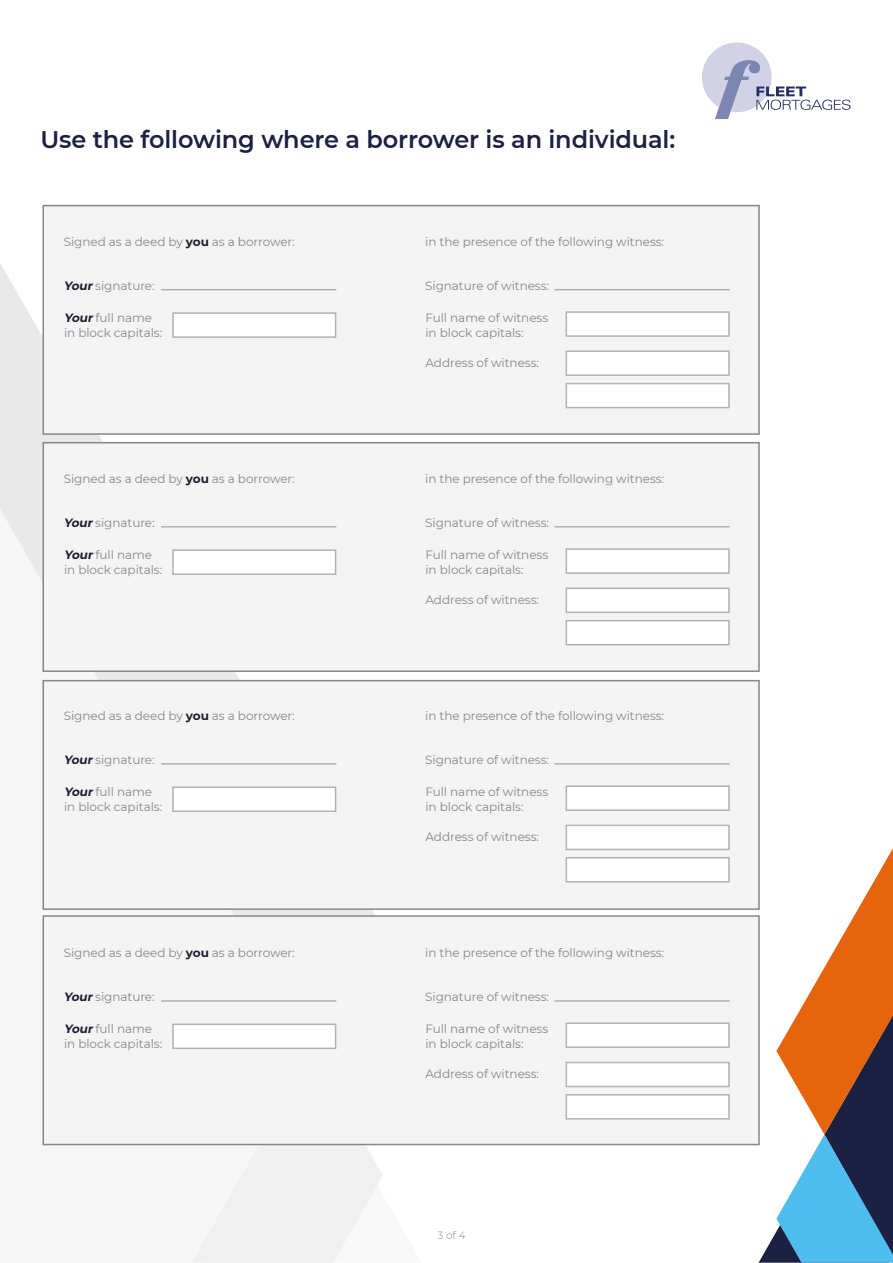
<style>
.page{position:relative;width:893px;height:1263px;background:#fff}
.page>*{position:absolute;margin:0;border:0;box-sizing:border-box;transform-origin:0 0}
.t1{font:600 24px "Montserrat";letter-spacing:-.005em;color:#1b2141}
.t2{font:12px/15px "Montserrat";letter-spacing:-.005em;color:#878787}
.t3{font:300 10.5px "Montserrat";color:#868685}
.s1{font-weight:700;color:#1b1e33}
.s2{font-weight:700;font-style:italic;color:#1b1e33}
</style>
<div class="page">
<svg style="left:759px;top:848px;width:134px;height:415px"></svg>
<svg style="left:0;top:263px;width:383px;height:788px;fill:#f6f6f6"></svg>
<svg style="left:192px;top:1145px;width:230px;height:118px"></svg>
<svg style="left:702px;top:43px;width:148px;height:76px"></svg>
<div style="left:43px;top:205px;width:717px;height:230px;background:#f5f4f4;border:2px solid #878787"></div>
<div style="left:43px;top:442px;width:717px;height:230px;background:#f5f4f4;border:2px solid #878787"></div>
<div style="left:43px;top:680px;width:717px;height:230px;background:#f5f4f4;border:2px solid #878787"></div>
<div style="left:43px;top:915px;width:717px;height:230px;background:#f5f4f4;border:2px solid #878787"></div>
<div style="left:172px;top:312px;width:164px;height:26px;background:#fff;border:2px solid #b3b2b2"></div>
<hr style="left:161px;top:289px;width:175px;height:1px;background:#b3b2b2">
<div style="left:566px;top:311px;width:164px;height:26px;background:#fff;border:2px solid #b3b2b2"></div>
<div style="left:566px;top:350px;width:164px;height:26px;background:#fff;border:2px solid #b3b2b2"></div>
<div style="left:566px;top:383px;width:164px;height:25px;background:#fff;border:2px solid #b3b2b2"></div>
<hr style="left:554px;top:289px;width:176px;height:1px;background:#b3b2b2">
<div style="left:172px;top:549px;width:164px;height:26px;background:#fff;border:2px solid #b3b2b2"></div>
<hr style="left:161px;top:526px;width:175px;height:1px;background:#b3b2b2">
<div style="left:566px;top:548px;width:164px;height:26px;background:#fff;border:2px solid #b3b2b2"></div>
<div style="left:566px;top:588px;width:164px;height:25px;background:#fff;border:2px solid #b3b2b2"></div>
<div style="left:566px;top:620px;width:164px;height:25px;background:#fff;border:2px solid #b3b2b2"></div>
<hr style="left:554px;top:526px;width:176px;height:1px;background:#b3b2b2">
<div style="left:172px;top:786px;width:164px;height:26px;background:#fff;border:2px solid #b3b2b2"></div>
<hr style="left:161px;top:763px;width:175px;height:2px;background:#b3b2b2">
<div style="left:566px;top:785px;width:164px;height:26px;background:#fff;border:2px solid #b3b2b2"></div>
<div style="left:566px;top:825px;width:164px;height:25px;background:#fff;border:2px solid #b3b2b2"></div>
<div style="left:566px;top:857px;width:164px;height:25px;background:#fff;border:2px solid #b3b2b2"></div>
<hr style="left:554px;top:763px;width:176px;height:2px;background:#b3b2b2">
<div style="left:172px;top:1023px;width:164px;height:26px;background:#fff;border:2px solid #b3b2b2"></div>
<hr style="left:161px;top:1000px;width:175px;height:2px;background:#b3b2b2">
<div style="left:566px;top:1022px;width:164px;height:26px;background:#fff;border:2px solid #b3b2b2"></div>
<div style="left:566px;top:1062px;width:164px;height:25px;background:#fff;border:2px solid #b3b2b2"></div>
<div style="left:566px;top:1094px;width:164px;height:25px;background:#fff;border:2px solid #b3b2b2"></div>
<hr style="left:554px;top:1000px;width:176px;height:2px;background:#b3b2b2">
<h1 class="t1" style="left:40px;top:123px;width:636px">Use the following where a borrower is an individual:</h1>
<p class="t2" style="left:64px;top:234px;width:233px">Signed as a deed by <span class="s1">you</span> as a borrower:</p>
<p class="t2" style="left:64px;top:277px;width:92px"><span class="s2">Your</span>signature:</p>
<p class="t2" style="left:64px;top:310px;width:100px"><span class="s2">Your</span>full name in block capitals:</p>
<p class="t2" style="left:64px;top:471px;width:233px">Signed as a deed by <span class="s1">you</span> as a borrower:</p>
<p class="t2" style="left:64px;top:515px;width:92px"><span class="s2">Your</span>signature:</p>
<p class="t2" style="left:64px;top:547px;width:100px"><span class="s2">Your</span>full name in block capitals:</p>
<p class="t2" style="left:64px;top:708px;width:233px">Signed as a deed by <span class="s1">you</span> as a borrower:</p>
<p class="t2" style="left:64px;top:752px;width:92px"><span class="s2">Your</span>signature:</p>
<p class="t2" style="left:64px;top:784px;width:100px"><span class="s2">Your</span>full name in block capitals:</p>
<p class="t2" style="left:64px;top:945px;width:233px">Signed as a deed by <span class="s1">you</span> as a borrower:</p>
<p class="t2" style="left:64px;top:989px;width:92px"><span class="s2">Your</span>signature:</p>
<p class="t2" style="left:64px;top:1021px;width:100px"><span class="s2">Your</span>full name in block capitals:</p>
<p class="t2" style="left:425px;top:234px;width:240px">in the presence of the following witness:</p>
<p class="t2" style="left:425px;top:277px;width:125px">Signature of witness:</p>
<p class="t2" style="left:425px;top:310px;width:124px">Full name of witness in block capitals:</p>
<p class="t2" style="left:425px;top:355px;width:115px">Address of witness:</p>
<p class="t2" style="left:425px;top:471px;width:240px">in the presence of the following witness:</p>
<p class="t2" style="left:425px;top:515px;width:125px">Signature of witness:</p>
<p class="t2" style="left:425px;top:547px;width:124px">Full name of witness in block capitals:</p>
<p class="t2" style="left:425px;top:592px;width:115px">Address of witness:</p>
<p class="t2" style="left:425px;top:708px;width:240px">in the presence of the following witness:</p>
<p class="t2" style="left:425px;top:752px;width:125px">Signature of witness:</p>
<p class="t2" style="left:425px;top:784px;width:124px">Full name of witness in block capitals:</p>
<p class="t2" style="left:425px;top:829px;width:115px">Address of witness:</p>
<p class="t2" style="left:425px;top:945px;width:240px">in the presence of the following witness:</p>
<p class="t2" style="left:425px;top:989px;width:125px">Signature of witness:</p>
<p class="t2" style="left:425px;top:1021px;width:124px">Full name of witness in block capitals:</p>
<p class="t2" style="left:425px;top:1066px;width:115px">Address of witness:</p>
<p class="t3" style="left:437px;top:1228px;width:30px">3 of 4</p>
</div>
